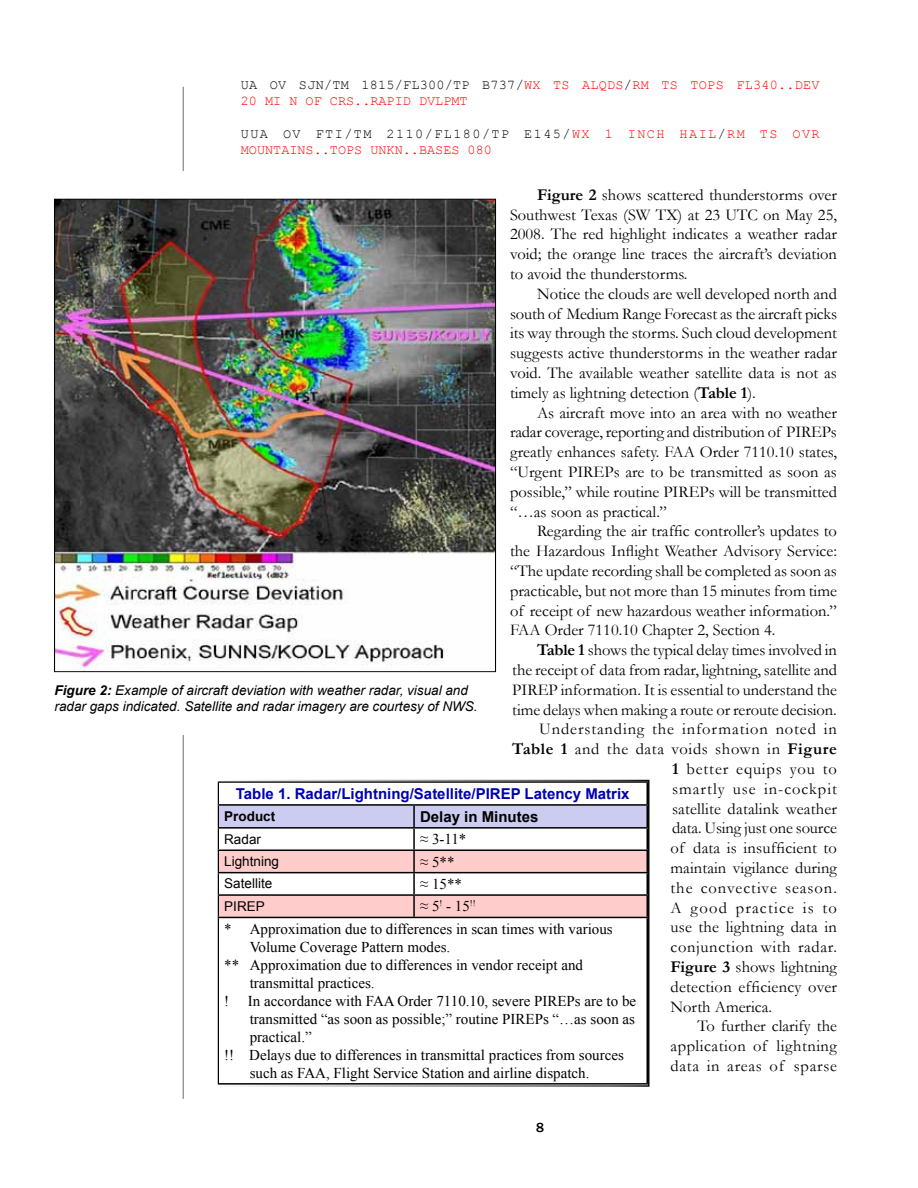
<style>
.page{position:relative;width:918px;height:1188px;background:#fff}
.page>*{position:absolute;margin:0;border:0;box-sizing:border-box;transform-origin:0 0}
.t1{font:16.5px/19.8px "Garamond";color:#000;text-align:justify}
.t2{font:16.5px "Garamond";letter-spacing:.04em;color:#000}
.t3{font:16.5px "Garamond";letter-spacing:.055em;color:#000}
.t4{font:16.5px "Garamond";letter-spacing:.06em;color:#000}
.t5{font:16.5px "Garamond";letter-spacing:.03em;color:#000}
.t6{font:16.5px "Garamond";letter-spacing:.045em;color:#000}
.t7{font:16.5px "Garamond";letter-spacing:.07em;color:#000}
.t8{font:15px/22.4px "Times New Roman";color:#000}
.t9{font:700 15px "Arial";color:#0000b3}
.t10{font:700 15px "Arial";color:#000}
.t11{font:italic 13.5px/16.2px "Arial";color:#000}
.t12{font:13.5px/16.2px "Courier New";letter-spacing:.02em;color:#f00}
.t13{font:13.5px/16.2px "Courier New";letter-spacing:.105em;color:#f00}
.t14{font:13.5px "Arial";color:#000}
.t15{font:700 13.5px "Arial";color:#000}
.t16{font:500 13.5px "Franklin Gothic";color:#000}
.s1{color:#000}
.s2{font-weight:700}
</style>
<div class="page">
<hr style="left:183px;top:87px;width:1px;height:1012px;background:#6d6e71">
<img style="left:56px;top:201px;width:438px;height:469px">
<svg style="left:219px;top:783px;width:428px;height:134px"></svg>
<hr style="left:414px;top:894px;width:234px;height:2px;background:#000">
<hr style="left:413px;top:896px;width:2px;height:21px;background:#000">
<hr style="left:646px;top:896px;width:2px;height:21px;background:#000">
<hr style="left:218px;top:917px;width:196px;height:1px;background:#000">
<hr style="left:414px;top:917px;width:234px;height:1px;background:#000">
<hr style="left:646px;top:918px;width:2px;height:165px;background:#000">
<hr style="left:218px;top:1083px;width:196px;height:2px;background:#000">
<hr style="left:414px;top:1083px;width:234px;height:2px;background:#000">
<div style="left:216px;top:780px;width:434px;height:307px;border:2px solid #fff"></div>
<p class="t12" style="left:241px;top:77px;width:580px"><span class="s1">UA OV SJN/TM 1815/FL300/TP B737/</span>WX TS ALQDS<span class="s1">/</span>RM TS TOPS FL340..DEV<br>20 MI N OF CRS..RAPID DVLPMT</p>
<p class="t13" style="left:241px;top:125px;width:580px"><span class="s1">UUA OV FTI/TM 2110/FL180/TP E145/</span>WX 1 INCH HAIL<span class="s1">/</span>RM TS OVR<br>MOUNTAINS..TOPS UNKN..BASES 080</p>
<p class="t1" style="left:510px;top:184px;width:329px;text-indent:27px"><span class="s2">Figure 2</span> shows scattered thunderstorms over Southwest Texas (SW TX) at 23 UTC on May 25, 2008. The red highlight indicates a weather radar void; the orange line traces the aircraft’s deviation to avoid the thunderstorms.</p>
<p class="t1" style="left:510px;top:283px;width:329px;text-indent:27px">Notice the clouds are well developed north and south of Medium Range Forecast as the aircraft picks its way through the storms. Such cloud development suggests active thunderstorms in the weather radar void. The available weather satellite data is not as timely as lightning detection (<span class="s2">Table 1</span>).</p>
<p class="t1" style="left:510px;top:402px;width:329px;text-indent:27px">As aircraft move into an area with no weather radar coverage, reporting and distribution of PIREPs greatly enhances safety. FAA Order 7110.10 states, “Urgent PIREPs are to be transmitted as soon as possible,” while routine PIREPs will be transmitted “…as soon as practical.”</p>
<p class="t1" style="left:510px;top:521px;width:329px;text-indent:27px">Regarding the air traffic controller’s updates to the Hazardous Inflight Weather Advisory Service: “The update recording shall be completed as soon as practicable, but not more than 15 minutes from time of receipt of new hazardous weather information.” FAA Order 7110.10 Chapter 2, Section 4.</p>
<p class="t1" style="left:537px;top:640px;width:301px"><span class="s2">Table 1</span> shows the typical delay times involved in</p>
<p class="t1" style="left:512px;top:659px;width:326px">the receipt of data from radar, lightning, satellite and</p>
<p class="t1" style="left:512px;top:679px;width:326px">PIREP information. It is essential to understand the</p>
<p class="t1" style="left:512px;top:699px;width:326px">time delays when making a route or reroute decision.</p>
<p class="t3" style="left:539px;top:718px;width:299px">Understanding the information noted in</p>
<p class="t2" style="left:512px;top:738px;width:326px"><span class="s2">Table 1</span> and the data voids shown in <span class="s2">Figure</span></p>
<p class="t3" style="left:672px;top:758px;width:166px"><span class="s2">1</span> better equips you to</p>
<p class="t4" style="left:672px;top:778px;width:166px">smartly use in-cockpit</p>
<p class="t1" style="left:672px;top:798px;width:166px">satellite datalink weather</p>
<p class="t1" style="left:672px;top:818px;width:167px">data. Using just one source</p>
<p class="t1" style="left:671px;top:838px;width:168px">of data is insufficient to</p>
<p class="t1" style="left:671px;top:857px;width:168px">maintain vigilance during</p>
<p class="t4" style="left:671px;top:877px;width:168px">the convective season.</p>
<p class="t7" style="left:671px;top:896px;width:168px">A good practice is to</p>
<p class="t1" style="left:671px;top:917px;width:168px">use the lightning data in</p>
<p class="t2" style="left:671px;top:936px;width:168px">conjunction with radar.</p>
<p class="t1" style="left:671px;top:956px;width:168px"><span class="s2">Figure 3</span> shows lightning</p>
<p class="t1" style="left:671px;top:976px;width:168px">detection efficiency over</p>
<p class="t1" style="left:671px;top:996px;width:103px">North America.</p>
<p class="t1" style="left:697px;top:1016px;width:141px">To further clarify the</p>
<p class="t5" style="left:671px;top:1035px;width:168px">application of lightning</p>
<p class="t6" style="left:671px;top:1055px;width:168px">data in areas of sparse</p>
<p class="t11" style="left:55px;top:682px;width:425px"><span class="s2">Figure 2:</span> Example of aircraft deviation with weather radar, visual and radar gaps indicated. Satellite and radar imagery are courtesy of NWS.</p>
<p class="t9" style="left:236px;top:784px;width:395px">Table 1. Radar/Lightning/Satellite/PIREP Latency Matrix</p>
<p class="t15" style="left:224px;top:807px;width:53px">Product</p>
<p class="t10" style="left:420px;top:807px;width:120px">Delay in Minutes</p>
<p class="t14" style="left:224px;top:830px;width:38px">Radar</p>
<p class="t8" style="left:420px;top:828px;width:48px">≈ 3-11*</p>
<p class="t14" style="left:224px;top:852px;width:56px">Lightning</p>
<p class="t8" style="left:420px;top:850px;width:36px">≈ 5**</p>
<p class="t14" style="left:224px;top:875px;width:50px">Satellite</p>
<p class="t8" style="left:420px;top:873px;width:43px">≈ 15**</p>
<p class="t14" style="left:224px;top:897px;width:42px">PIREP</p>
<p class="t8" style="left:224px;top:895px;width:390px;text-indent:196px">≈ 5<sup>!</sup> - 15<sup>!!<br></sup>* Approximation due to differences in scan times with various</p>
<p class="t8" style="left:250px;top:935px;width:202px">Volume Coverage Pattern modes.</p>
<p class="t8" style="left:224px;top:953px;width:360px">** Approximation due to differences in vendor receipt and</p>
<p class="t8" style="left:250px;top:971px;width:126px">transmittal practices.</p>
<p class="t8" style="left:224px;top:989px;width:6px">!</p>
<p class="t8" style="left:248px;top:989px;width:390px">In accordance with FAA Order 7110.10, severe PIREPs are to be</p>
<p class="t8" style="left:250px;top:1007px;width:387px">transmitted “as soon as possible;” routine PIREPs “…as soon as</p>
<p class="t8" style="left:250px;top:1025px;width:64px">practical.”</p>
<p class="t8" style="left:224px;top:1043px;width:401px">!! Delays due to differences in transmittal practices from sources</p>
<p class="t8" style="left:250px;top:1061px;width:341px">such as FAA, Flight Service Station and airline dispatch.</p>
<p class="t16" style="left:536px;top:1119px;width:9px">8</p>
</div>
